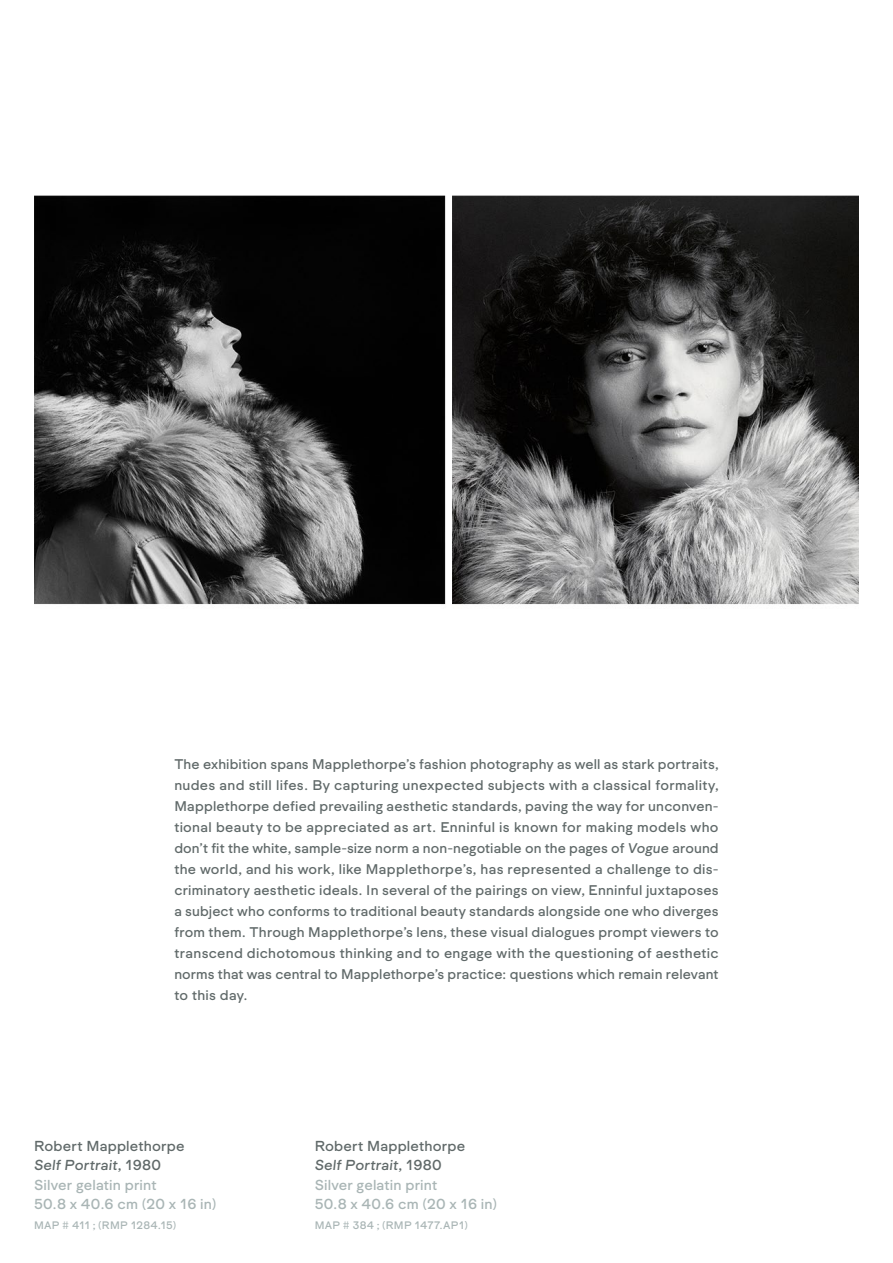
<style>
.page{position:relative;width:893px;height:1263px;background:#fff}
.page>*{position:absolute;margin:0;border:0;box-sizing:border-box;transform-origin:0 0}
.t1{font:15px/19.5px "Formale Grotesque N3";letter-spacing:.01em;color:#a9b5b5}
.t2{font:15px "Formale Grotesque N3";letter-spacing:.01em;color:#606969}
.t3{font:15px "Formale Grotesque N3 It";letter-spacing:.01em;color:#606969}
.t4{font:14.55px/21px "Formale Grotesque N3";letter-spacing:.005em;color:#606969;text-align:justify}
.t5{font:11.25px "Formale Grotesque N3";letter-spacing:.025em;color:#a9b5b5}
.s1{font-family:"Formale Grotesque N3 It"}
.s2{font-family:"Formale Grotesque N3"}
</style>
<div class="page">
<img style="left:34px;top:195px;width:825px;height:410px">
<p class="t4" style="left:174px;top:753px;width:546px">The exhibition spans Mapplethorpe’s fashion photography as well as stark portraits, nudes and still lifes. By capturing unexpected subjects with a classical formality, Mapplethorpe defied prevailing aesthetic standards, paving the way for unconven&shy;tional beauty to be appreciated as art. Enninful is known for making models who don’t fit the white, sample-size norm a non-negotiable on the pages of <span class="s1">Vogue</span> around the world, and his work, like Mapplethorpe’s, has represented a challenge to dis&shy;criminatory aesthetic ideals. In several of the pairings on view, Enninful juxtaposes a subject who conforms to traditional beauty standards alongside one who diverges from them. Through Mapplethorpe’s lens, these visual dialogues prompt viewers to transcend dichotomous thinking and to engage with the questioning of aesthetic norms that was central to Mapplethorpe’s practice: questions which remain relevant to this day.</p>
<p class="t2" style="left:34px;top:1137px;width:152px">Robert Mapplethorpe</p>
<p class="t3" style="left:34px;top:1157px;width:129px">Self Portrait<span class="s2">, 1980</span></p>
<p class="t1" style="left:34px;top:1175px;width:184px">Silver gelatin print<br>50.8 x 40.6 cm (20 x 16 in)</p>
<p class="t5" style="left:34px;top:1219px;width:144px">MAP # 411 ; (RMP 1284.15)</p>
<p class="t2" style="left:315px;top:1137px;width:152px">Robert Mapplethorpe</p>
<p class="t3" style="left:315px;top:1157px;width:129px">Self Portrait<span class="s2">, 1980</span></p>
<p class="t1" style="left:315px;top:1175px;width:184px">Silver gelatin print<br>50.8 x 40.6 cm (20 x 16 in)</p>
<p class="t5" style="left:315px;top:1219px;width:155px">MAP # 384 ; (RMP 1477.AP1)</p>
</div>
